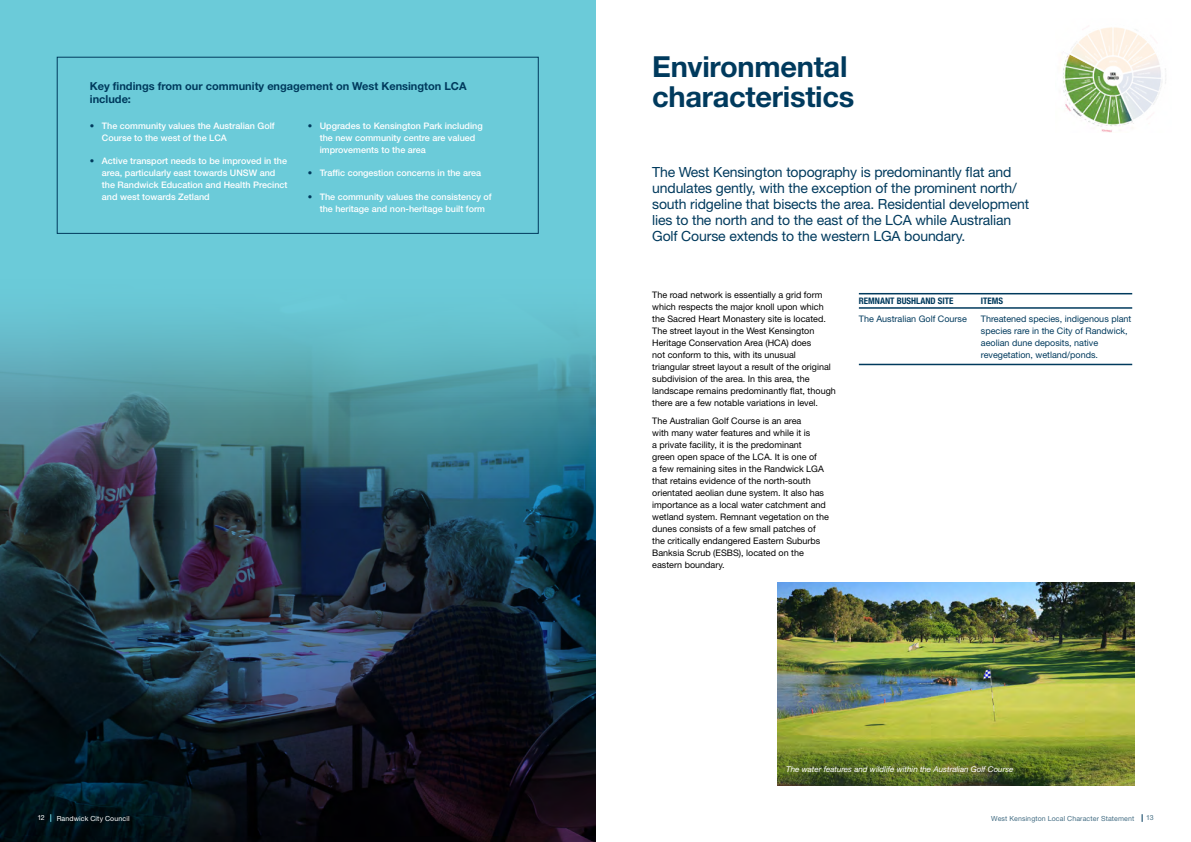
<style>
.page{position:relative;width:1191px;height:842px;background:#fff}
.page>*{position:absolute;margin:0;border:0;box-sizing:border-box;transform-origin:0 0}
.t1{font:700 29px/30px "Helvetica Neue LT Pro";letter-spacing:-.01em;color:#003a5d}
.t2{font:14px/16px "Helvetica Neue LT Pro";letter-spacing:-.01em;color:#003a5d}
.t3{font:700 11px/13px "Helvetica Neue LT Pro";color:#003a5d}
.t4{font:9px/12px "Helvetica Neue LT Pro";color:#000}
.t5{font:500 9px/12px "Helvetica Neue LT Pro";color:#fff}
.t6{font:9px/12px "Helvetica Neue LT Pro";color:#003a5d}
.t7{font:700 condensed 9px "Helvetica Neue LT Pro";color:#003a5d}
.t8{font:italic 8px "Helvetica Neue LT Pro";color:#fff}
.t9{font:7px "Helvetica Neue LT Pro";letter-spacing:.02em;color:#466f85}
.t10{font:7px "Helvetica Neue LT Pro";letter-spacing:.02em;color:#fff}
.s1{color:#003a5d}
</style>
<div class="page">
<svg style="left:1063px;top:27px;width:103px;height:101px"></svg>
<div style="left:0;top:0;width:595px;height:842px;background:#6bcbd9"></div>
<img style="left:0;top:221px;width:595px;height:621px">
<div style="left:57px;top:57px;width:482px;height:177px;border:1px solid #003a5d"></div>
<img style="left:777px;top:583px;width:357px;height:202px">
<hr style="left:859px;top:293px;width:273px;height:1px;background:#003a5d">
<hr style="left:859px;top:307px;width:273px;height:2px;background:#003a5d">
<hr style="left:859px;top:364px;width:273px;height:1px;background:#003a5d">
<p class="t3" style="left:90px;top:79px;width:378px">Key findings from our community engagement on West Kensington LCA include:</p>
<p class="t5" style="left:102px;top:120px;width:174px;text-indent:-12px"><span class="s1">•</span> The community values the Australian Golf<br>Course to the west of the LCA</p>
<p class="t5" style="left:102px;top:155px;width:187px;text-indent:-12px"><span class="s1">•</span> Active transport needs to be improved in the area, particularly east towards UNSW and the Randwick Education and Health Precinct and west towards Zetland</p>
<p class="t5" style="left:320px;top:120px;width:165px;text-indent:-12px"><span class="s1">•</span> Upgrades to Kensington Park including the new community centre are valued improvements to the area</p>
<p class="t5" style="left:308px;top:167px;width:175px"><span class="s1">•</span> Traffic congestion concerns in the area</p>
<p class="t5" style="left:308px;top:190px;width:186px;text-align:center"><span class="s1">•</span> The community values the consistency of the heritage and non-heritage built form</p>
<p class="t10" style="left:37px;top:813px;width:9px">12</p>
<p class="t10" style="left:57px;top:814px;width:74px">Randwick City Council</p>
<h1 class="t1" style="left:652px;top:51px;width:204px">Environmental characteristics</h1>
<p class="t2" style="left:652px;top:164px;width:378px">The West Kensington topography is predominantly flat and undulates gently, with the exception of the prominent north/ south ridgeline that bisects the area. Residential development lies to the north and to the east of the LCA while Australian Golf Course extends to the western LGA boundary.</p>
<p class="t4" style="left:652px;top:289px;width:185px">The road network is essentially a grid form which respects the major knoll upon which the Sacred Heart Monastery site is located.<br>The street layout in the West Kensington Heritage Conservation Area (HCA) does<br>not conform to this, with its unusual triangular street layout a result of the original subdivision of the area. In this area, the landscape remains predominantly flat, though there are a few notable variations in level.</p>
<p class="t4" style="left:652px;top:415px;width:178px">The Australian Golf Course is an area<br>with many water features and while it is<br>a private facility, it is the predominant<br>green open space of the LCA. It is one of<br>a few remaining sites in the Randwick LGA that retains evidence of the north-south orientated aeolian dune system. It also has importance as a local water catchment and wetland system. Remnant vegetation on the dunes consists of a few small patches of the critically endangered Eastern Suburbs Banksia Scrub (ESBS), located on the eastern boundary.</p>
<p class="t7" style="left:859px;top:296px;width:96px">REMNANT BUSHLAND SITE</p>
<p class="t7" style="left:981px;top:296px;width:24px">ITEMS</p>
<p class="t6" style="left:859px;top:313px;width:109px">The Australian Golf Course</p>
<p class="t6" style="left:981px;top:313px;width:152px">Threatened species, indigenous plant species rare in the City of Randwick, aeolian dune deposits, native revegetation, wetland/ponds.</p>
<p class="t8" style="left:786px;top:764px;width:229px">The water features and wildlife within the Australian Golf Course</p>
<p class="t9" style="left:991px;top:814px;width:144px">West Kensington Local Character Statement</p>
<p class="t9" style="left:1146px;top:813px;width:9px">13</p>
</div>
